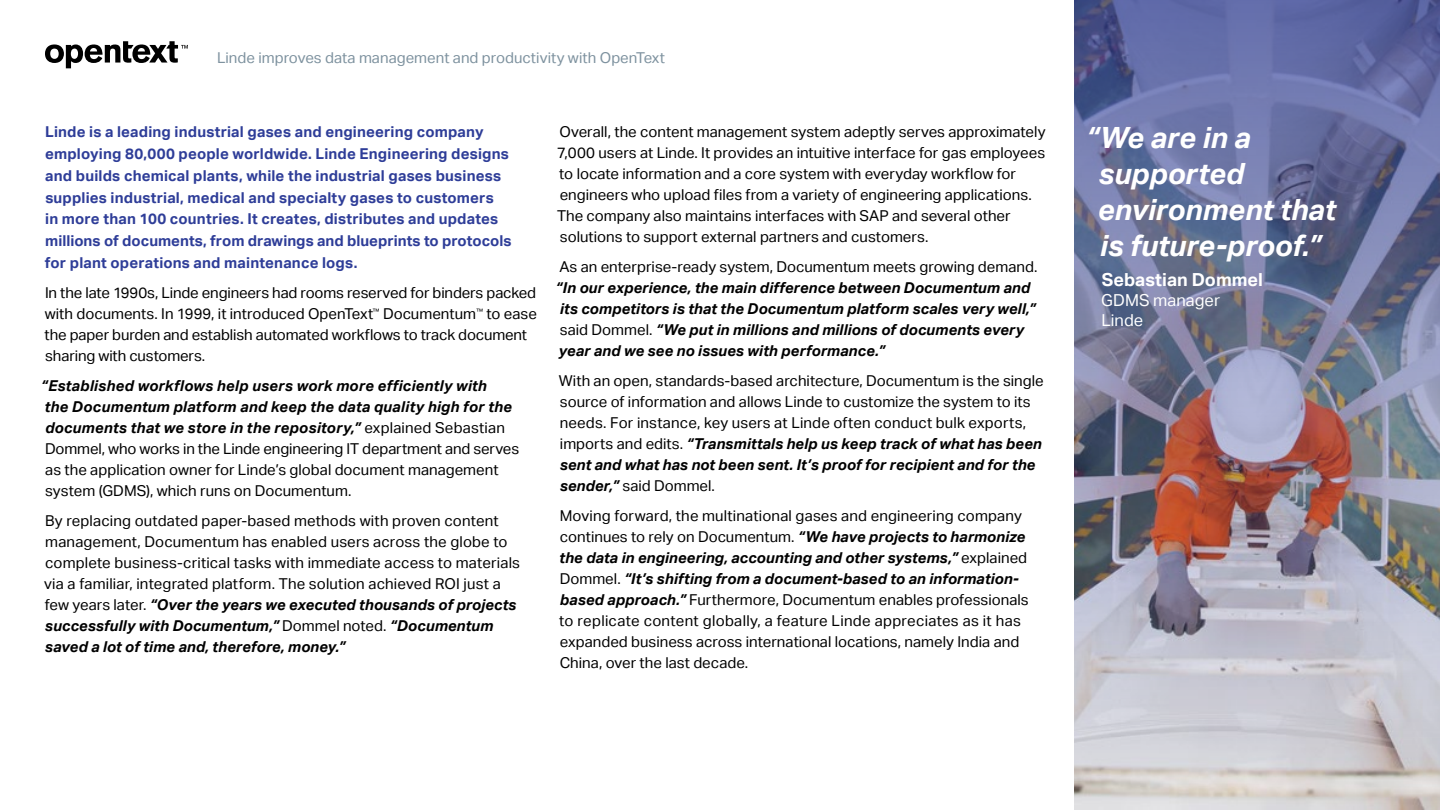
<style>
.page{position:relative;width:1440px;height:810px;background:#fff}
.page>*{position:absolute;margin:0;border:0;box-sizing:border-box;transform-origin:0 0}
.t1{font:italic 700 29.25px/36px "Aktiv Grotesk";letter-spacing:-.005em;color:#fff}
.t2{font:700 18px "Aktiv Grotesk";color:#fff}
.t3{font:16.5px/19.8px "Aktiv Grotesk";color:#fff}
.t4{font:15px/21px "Aktiv Grotesk";color:#000}
.t5{font:700 15px/21.8px "Aktiv Grotesk";letter-spacing:.01em;color:#2e3d98}
.t6{font:italic 700 15px/21px "Aktiv Grotesk";color:#000}
.t7{font:15px "Aktiv Grotesk";color:#7e929f}
.s1{font-weight:700;font-style:italic}
.s2{font-weight:400;font-style:normal}
</style>
<div class="page">
<svg style="left:45px;top:41px;width:143px;height:27px"></svg>
<img style="left:1074px;top:0;width:366px;height:810px">
<p class="t7" style="left:217px;top:49px;width:450px">Linde improves data management and productivity with OpenText</p>
<p class="t5" style="left:45px;top:121px;width:468px">Linde is a leading industrial gases and engineering company employing 80,000 people worldwide. Linde Engineering designs and builds chemical plants, while the industrial gases business supplies industrial, medical and specialty gases to customers<br>in more than 100 countries. It creates, distributes and updates millions of documents, from drawings and blueprints to protocols for plant operations and maintenance logs.</p>
<p class="t4" style="left:45px;top:282px;width:494px">In the late 1990s, Linde engineers had rooms reserved for binders packed with documents. In 1999, it introduced OpenText<sup>™</sup> Documentum<sup>™</sup> to ease the paper burden and establish automated workflows to track document sharing with customers.</p>
<p class="t4" style="left:41px;top:375px;width:480px"><span class="s1">“Established workflows help users work more efficiently with<br>the Documentum platform and keep the data quality high for the documents that we store in the repository,”</span> explained Sebastian Dommel, who works in the Linde engineering IT department and serves as the application owner for Linde’s global document management system (GDMS), which runs on Documentum.</p>
<p class="t4" style="left:44px;top:510px;width:477px">By replacing outdated paper-based methods with proven content management, Documentum has enabled users across the globe to complete business-critical tasks with immediate access to materials via a familiar, integrated platform. The solution achieved ROI just a few years later. <span class="s1">“Over the years we executed thousands of projects successfully with Documentum,”</span> Dommel noted. <span class="s1">“Documentum saved a lot of time and, therefore, money.”</span></p>
<p class="t4" style="left:557px;top:122px;width:490px">Overall, the content management system adeptly serves approximately 7,000 users at Linde. It provides an intuitive interface for gas employees to locate information and a core system with everyday workflow for engineers who upload files from a variety of engineering applications.<br>The company also maintains interfaces with SAP and several other solutions to support external partners and customers.</p>
<p class="t4" style="left:559px;top:257px;width:480px">As an enterprise-ready system, Documentum meets growing demand.</p>
<p class="t6" style="left:556px;top:278px;width:482px">“In our experience, the main difference between Documentum and its competitors is that the Documentum platform scales very well,” <span class="s2">said Dommel.</span> “We put in millions and millions of documents every year and we see no issues with performance.”</p>
<p class="t4" style="left:559px;top:371px;width:486px">With an open, standards-based architecture, Documentum is the single source of information and allows Linde to customize the system to its needs. For instance, key users at Linde often conduct bulk exports, imports and edits. <span class="s1">“Transmittals help us keep track of what has been sent and what has not been sent. It’s proof for recipient and for the sender,”</span> said Dommel.</p>
<p class="t4" style="left:559px;top:506px;width:471px">Moving forward, the multinational gases and engineering company continues to rely on Documentum. <span class="s1">“We have projects to harmonize the data in engineering, accounting and other systems,”</span> explained Dommel. <span class="s1">“It’s shifting from a document-based to an information&shy;based approach.”</span> Furthermore, Documentum enables professionals to replicate content globally, a feature Linde appreciates as it has expanded business across international locations, namely India and China, over the last decade.</p>
<h1 class="t1" style="left:1097px;top:119px;width:240px;text-indent:-12px">“We are in a supported environment that is future-proof.”</h1>
<p class="t2" style="left:1102px;top:269px;width:163px">Sebastian Dommel</p>
<p class="t3" style="left:1101px;top:290px;width:120px">GDMS manager<br>Linde</p>
</div>
